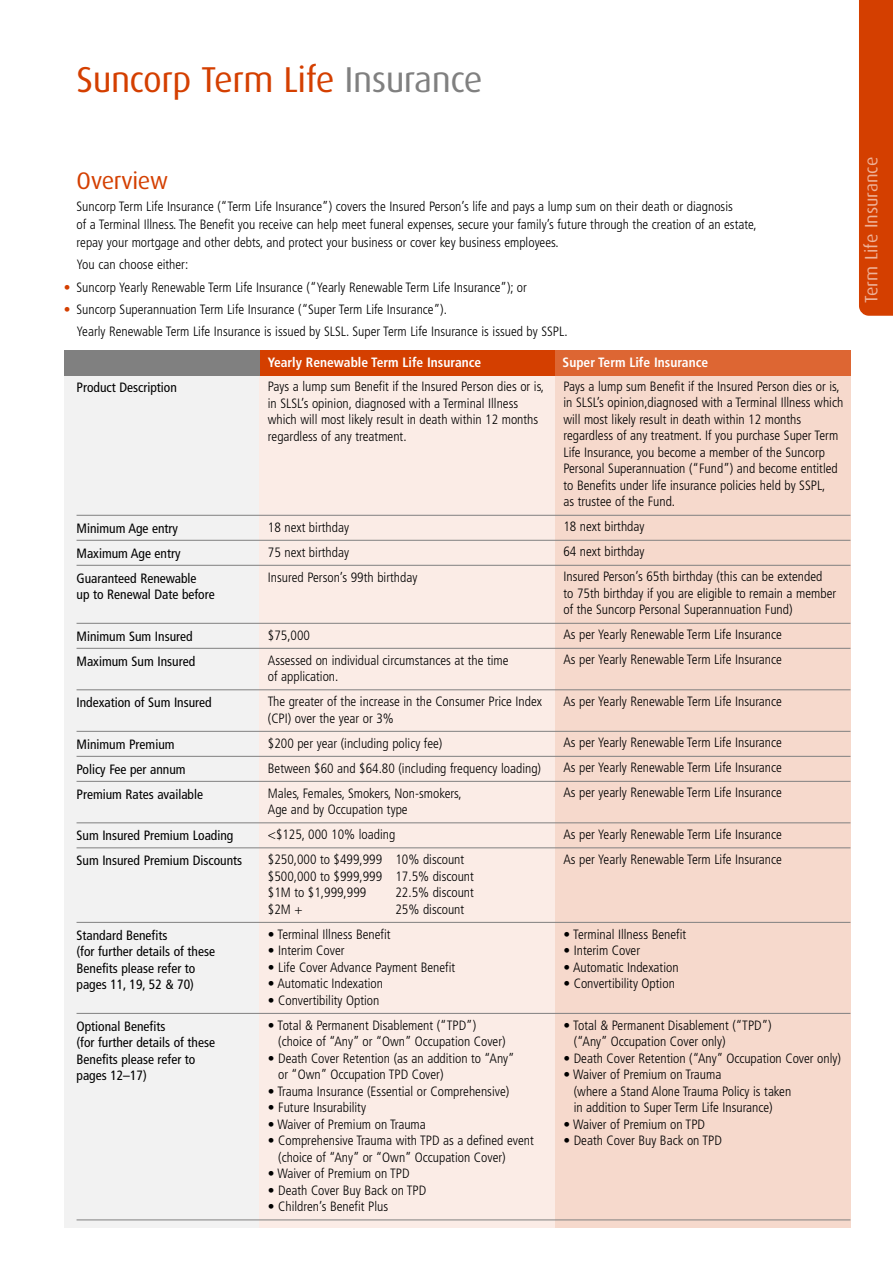
<style>
.page{position:relative;width:893px;height:1263px;background:#fff}
.page>*{position:absolute;margin:0;border:0;box-sizing:border-box;transform-origin:0 0}
.t1{font:36px "Dax";letter-spacing:-.015em;color:#d43f00}
.t2{font:24px "Dax";letter-spacing:-.015em;color:#d43f00}
.t3{font:18px "Dax";color:#eeb299}
.t4{font:300 condensed 13.5px/16.5px "Frutiger";color:#000}
.t5{font:condensed 13.5px/25px "Frutiger";color:#000}
.t6{font:700 condensed 13.5px "Frutiger";color:#fff}
.s1{color:#808080}
.s2{color:#d43f00}
</style>
<div class="page">
<div style="left:64px;top:350px;width:786px;height:878px;background:#f2f2f2"></div>
<div style="left:259px;top:350px;width:296px;height:878px;background:#fbece6"></div>
<div style="left:555px;top:350px;width:295px;height:878px;background:#f6d9cc"></div>
<div style="left:64px;top:350px;width:519px;height:25px;background:#d43f00"></div>
<div style="left:555px;top:350px;width:295px;height:25px;background:#d63"></div>
<div style="left:64px;top:350px;width:195px;height:25px;background:#808080"></div>
<hr style="left:77px;top:515px;width:773px;height:1px;background:#808080">
<hr style="left:77px;top:540px;width:773px;height:1px;background:#808080">
<hr style="left:77px;top:565px;width:773px;height:1px;background:#808080">
<hr style="left:77px;top:623px;width:773px;height:1px;background:#808080">
<hr style="left:77px;top:648px;width:773px;height:1px;background:#808080">
<hr style="left:77px;top:689px;width:773px;height:1px;background:#808080">
<hr style="left:77px;top:731px;width:773px;height:1px;background:#808080">
<hr style="left:77px;top:756px;width:773px;height:1px;background:#808080">
<hr style="left:77px;top:781px;width:773px;height:1px;background:#808080">
<hr style="left:77px;top:822px;width:773px;height:1px;background:#808080">
<hr style="left:77px;top:847px;width:773px;height:1px;background:#808080">
<hr style="left:77px;top:922px;width:773px;height:1px;background:#808080">
<hr style="left:77px;top:1013px;width:773px;height:1px;background:#808080">
<hr style="left:77px;top:1219px;width:773px;height:1px;background:#808080">
<div style="left:859px;top:0;width:34px;height:316px;background:#d43f00"></div>
<h1 class="t1" style="left:77px;top:59px;width:407px">Suncorp Term Life <span class="s1">Insurance</span></h1>
<h2 class="t2" style="left:77px;top:167px;width:93px">Overview</h2>
<p class="t4" style="left:77px;top:199px;width:682px;line-height:18px">Suncorp Term Life Insurance (“Term Life Insurance”) covers the Insured Person’s life and pays a lump sum on their death or diagnosis<br>of a Terminal Illness. The Benefit you receive can help meet funeral expenses, secure your family’s future through the creation of an estate, repay your mortgage and other debts, and protect your business or cover key business employees.</p>
<p class="t4" style="left:77px;top:258px;width:113px">You can choose either:</p>
<p class="t4" style="left:64px;top:280px;width:465px"><span class="s2">•</span> Suncorp Yearly Renewable Term Life Insurance (“Yearly Renewable Term Life Insurance”); or</p>
<p class="t4" style="left:77px;top:299px;width:493px;line-height:22.2px;text-indent:-13px"><span class="s2">•</span> Suncorp Superannuation Term Life Insurance (“Super Term Life Insurance”).<br>Yearly Renewable Term Life Insurance is issued by SLSL. Super Term Life Insurance is issued by SSPL.</p>
<p class="t6" style="left:268px;top:357px;width:215px">Yearly Renewable Term Life Insurance</p>
<p class="t6" style="left:563px;top:357px;width:147px">Super Term Life Insurance</p>
<p class="t5" style="left:77px;top:376px;width:102px">Product Description</p>
<p class="t4" style="left:563px;top:379px;width:281px">Pays a lump sum Benefit if the Insured Person dies or is, in SLSL’s opinion,diagnosed with a Terminal Illness which will most likely result in death within 12 months regardless of any treatment. If you purchase Super Term Life Insurance, you become a member of the Suncorp Personal Superannuation (“Fund”) and become entitled to Benefits under life insurance policies held by SSPL,<br>as trustee of the Fund.</p>
<p class="t4" style="left:563px;top:515px;width:260px;line-height:25px">18 next birthday<br>64 next birthday<br>Insured Person’s 65th birthday (this can be extended</p>
<p class="t4" style="left:563px;top:586px;width:274px">to 75th birthday if you are eligible to remain a member of the Suncorp Personal Superannuation Fund)</p>
<p class="t4" style="left:563px;top:623px;width:220px;line-height:25px">As per Yearly Renewable Term Life Insurance<br>As per Yearly Renewable Term Life Insurance</p>
<p class="t4" style="left:563px;top:694px;width:220px">As per Yearly Renewable Term Life Insurance</p>
<p class="t4" style="left:563px;top:731px;width:220px;line-height:25px;text-align:justify">As per Yearly Renewable Term Life Insurance As per Yearly Renewable Term Life Insurance As per yearly Renewable Term Life Insurance</p>
<p class="t4" style="left:563px;top:823px;width:220px;line-height:25px">As per Yearly Renewable Term Life Insurance<br>As per Yearly Renewable Term Life Insurance</p>
<p class="t4" style="left:268px;top:379px;width:278px">Pays a lump sum Benefit if the Insured Person dies or is, in SLSL’s opinion, diagnosed with a Terminal Illness which will most likely result in death within 12 months regardless of any treatment.</p>
<p class="t4" style="left:268px;top:515px;width:151px;line-height:25px">18 next birthday<br>75 next birthday<br>Insured Person’s 99th birthday</p>
<p class="t5" style="left:77px;top:516px;width:122px">Minimum Age entry<br>Maximum Age entry<br>Guaranteed Renewable</p>
<p class="t5" style="left:77px;top:583px;width:140px">up to Renewal Date before</p>
<p class="t5" style="left:77px;top:624px;width:120px">Minimum Sum Insured<br>Maximum Sum Insured</p>
<p class="t5" style="left:77px;top:691px;width:137px">Indexation of Sum Insured</p>
<p class="t5" style="left:77px;top:732px;width:128px">Minimum Premium<br>Policy Fee per annum<br>Premium Rates available</p>
<p class="t5" style="left:77px;top:824px;width:167px">Sum Insured Premium Loading<br>Sum Insured Premium Discounts</p>
<p class="t4" style="left:268px;top:623px;width:242px;line-height:25px">$75,000<br>Assessed on individual circumstances at the time</p>
<p class="t4" style="left:268px;top:665px;width:276px;line-height:25px">of application.<br>The greater of the increase in the Consumer Price Index</p>
<p class="t4" style="left:268px;top:706px;width:275px;line-height:25px">(CPI) over the year or 3%<br>$200 per year (including policy fee)<br>Between $60 and $64.80 (including frequency loading)<br>Males, Females, Smokers, Non-smokers,</p>
<p class="t4" style="left:268px;top:798px;width:198px;line-height:25px">Age and by Occupation type<br>&lt;$125, 000 10% loading<br>$250,000 to $499,999 10% discount</p>
<p class="t4" style="left:268px;top:869px;width:208px">$500,000 to $999,999 17.5% discount $1M to $1,999,999</p>
<p class="t4" style="left:395px;top:885px;width:80px">22.5% discount</p>
<p class="t5" style="left:77px;top:928px;width:140px;line-height:16.5px">Standard Benefits<br>(for further details of these<br>Benefits please refer to pages 11, 19, 52 &amp; 70)</p>
<p class="t5" style="left:77px;top:1019px;width:140px;line-height:16.5px">Optional Benefits<br>(for further details of these<br>Benefits please refer to pages 12–17)</p>
<p class="t4" style="left:268px;top:902px;width:36px">$2M +</p>
<p class="t4" style="left:395px;top:902px;width:70px">25% discount</p>
<p class="t4" style="left:268px;top:927px;width:124px">• Terminal Illness Benefit</p>
<p class="t4" style="left:268px;top:943px;width:78px">• Interim Cover</p>
<p class="t4" style="left:268px;top:960px;width:189px">• Life Cover Advance Payment Benefit</p>
<p class="t4" style="left:268px;top:976px;width:117px">• Automatic Indexation</p>
<p class="t4" style="left:268px;top:993px;width:113px">• Convertibility Option</p>
<p class="t4" style="left:278px;top:1018px;width:229px;text-indent:-10px">• Total &amp; Permanent Disablement (“TPD”) (choice of “Any” or “Own” Occupation Cover)</p>
<p class="t4" style="left:278px;top:1051px;width:238px;text-indent:-10px">• Death Cover Retention (as an addition to “Any” or “Own” Occupation TPD Cover)</p>
<p class="t4" style="left:268px;top:1084px;width:243px">• Trauma Insurance (Essential or Comprehensive)</p>
<p class="t4" style="left:268px;top:1100px;width:100px">• Future Insurability</p>
<p class="t4" style="left:268px;top:1117px;width:159px">• Waiver of Premium on Trauma</p>
<p class="t4" style="left:278px;top:1133px;width:257px;text-indent:-10px">• Comprehensive Trauma with TPD as a defined event (choice of “Any” or “Own” Occupation Cover)</p>
<p class="t4" style="left:268px;top:1166px;width:143px">• Waiver of Premium on TPD</p>
<p class="t4" style="left:268px;top:1183px;width:160px">• Death Cover Buy Back on TPD</p>
<p class="t4" style="left:268px;top:1199px;width:122px">• Children’s Benefit Plus</p>
<p class="t4" style="left:563px;top:927px;width:124px">• Terminal Illness Benefit</p>
<p class="t4" style="left:563px;top:943px;width:78px">• Interim Cover</p>
<p class="t4" style="left:563px;top:960px;width:117px">• Automatic Indexation</p>
<p class="t4" style="left:563px;top:976px;width:113px">• Convertibility Option</p>
<p class="t4" style="left:574px;top:1018px;width:200px;text-indent:-10px">• Total &amp; Permanent Disablement (“TPD”) (“Any” Occupation Cover only)</p>
<p class="t4" style="left:563px;top:1051px;width:279px">• Death Cover Retention (“Any” Occupation Cover only)</p>
<p class="t4" style="left:574px;top:1067px;width:219px;text-indent:-10px">• Waiver of Premium on Trauma<br>(where a Stand Alone Trauma Policy is taken in addition to Super Term Life Insurance)</p>
<p class="t4" style="left:563px;top:1117px;width:143px">• Waiver of Premium on TPD</p>
<p class="t4" style="left:563px;top:1133px;width:160px">• Death Cover Buy Back on TPD</p>
<h3 class="t3" style="left:861px;top:303px;width:147px;rotate:-90deg">Term Life Insurance</h3>
</div>
